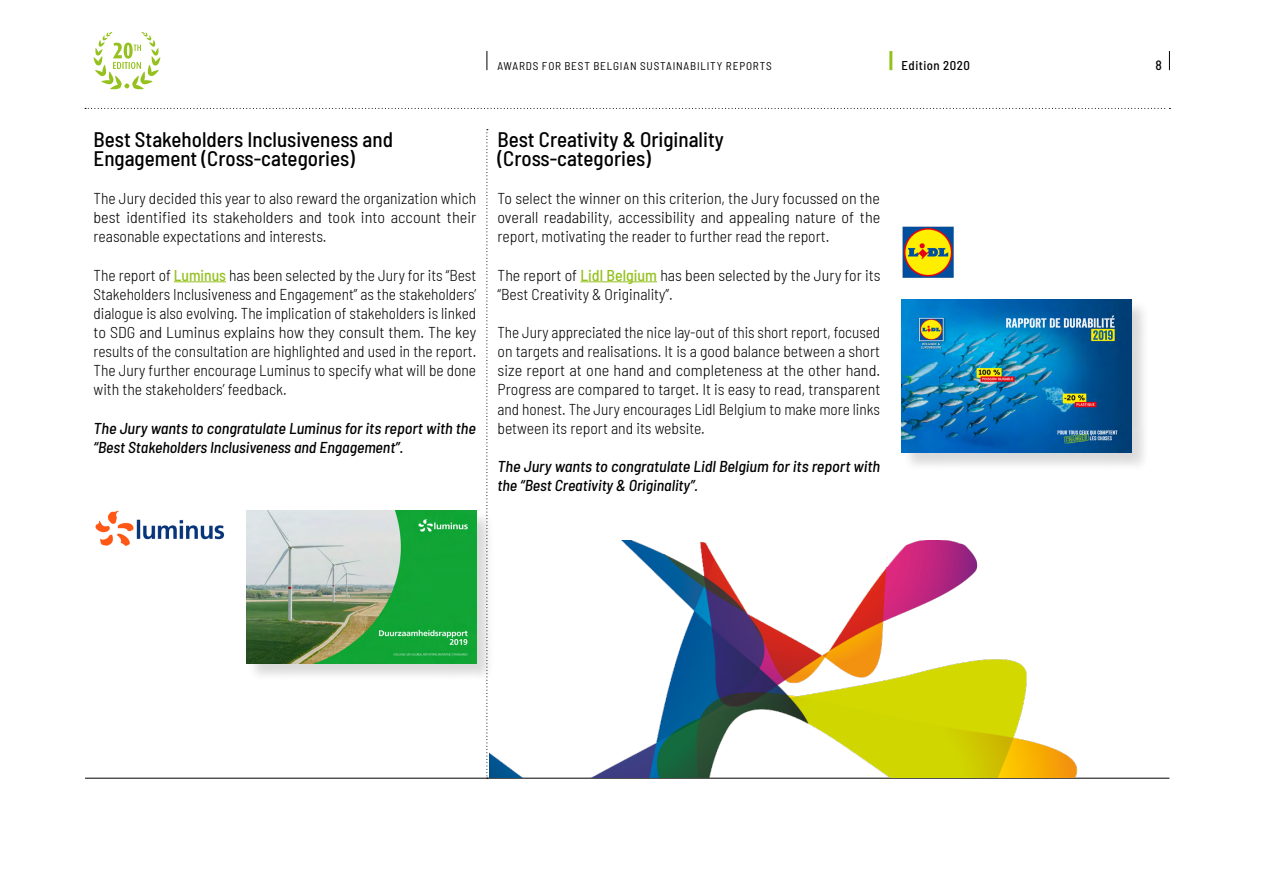
<style>
.page{position:relative;width:1263px;height:893px;background:#fff}
.page>*{position:absolute;margin:0;border:0;box-sizing:border-box;transform-origin:0 0}
.t1{font:500 semi-condensed 21px/19.2px "Barlow";color:#000}
.t2{font:300 semi-condensed 15.75px/19.2px "Barlow";color:#000;text-align:justify}
.t3{font:italic 500 semi-condensed 15.75px/19.2px "Barlow";color:#000}
.t4{font:500 semi-condensed 13.5px "Barlow";color:#000}
.t5{font:500 semi-condensed 12.75px "Barlow";letter-spacing:.04em;color:#000}
.t6{font:semi-condensed 11.25px "Barlow";letter-spacing:.075em;color:#000}
.s1{font-weight:500;color:#95c11f}
</style>
<div class="page">
<svg style="left:85px;top:108px;width:1085px;height:1px"></svg>
<hr style="left:889px;top:51px;width:3px;height:19px;background:#95c11f">
<svg style="left:487px;top:51px;width:1px;height:19px"></svg>
<hr style="left:85px;top:778px;width:1084px;height:1px;background:#000">
<svg style="left:1169px;top:51px;width:1px;height:19px"></svg>
<svg style="left:93px;top:32px;width:67px;height:58px"></svg>
<svg style="left:486px;top:129px;width:2px;height:650px"></svg>
<hr style="left:174px;top:281px;width:52px;height:1px;background:#95c11f">
<hr style="left:580px;top:281px;width:77px;height:1px;background:#95c11f">
<img style="left:489px;top:540px;width:589px;height:237px">
<div style="left:901px;top:299px;width:248px;height:172px;background:#000;opacity:.15"></div>
<img style="left:901px;top:300px;width:230px;height:153px">
<div style="left:247px;top:510px;width:247px;height:172px;background:#000;opacity:.15"></div>
<img style="left:247px;top:510px;width:229px;height:153px">
<img style="left:95px;top:510px;width:130px;height:36px">
<img style="left:902px;top:226px;width:52px;height:52px">
<p class="t6" style="left:497px;top:58px;width:276px">AWARDS FOR BEST BELGIAN SUSTAINABILITY REPORTS</p>
<p class="t5" style="left:901px;top:56px;width:70px">Edition 2020</p>
<p class="t4" style="left:1155px;top:56px;width:8px">8</p>
<h1 class="t1" style="left:94px;top:128px;width:301px">Best Stakeholders Inclusiveness and<br>Engagement (Cross-categories)</h1>
<p class="t2" style="left:94px;top:188px;width:384px">The Jury decided this year to also reward the organization which best identified its stakeholders and took into account their reasonable expectations and interests.</p>
<p class="t2" style="left:94px;top:264px;width:384px">The report of <span class="s1">Luminus</span> has been selected by the Jury for its “Best Stakeholders Inclusiveness and Engagement” as the stakeholders’ dialogue is also evolving. The implication of stakeholders is linked to SDG and Luminus explains how they consult them. The key results of the consultation are highlighted and used in the report.<br>The Jury further encourage Luminus to specify what will be done with the stakeholders’ feedback.</p>
<p class="t3" style="left:94px;top:417px;width:384px">The Jury wants to congratulate Luminus for its report with the “Best Stakeholders Inclusiveness and Engagement”.</p>
<h1 class="t1" style="left:497px;top:128px;width:228px">Best Creativity &amp; Originality (Cross-categories)</h1>
<p class="t2" style="left:497px;top:188px;width:384px">To select the winner on this criterion, the Jury focussed on the overall readability, accessibility and appealing nature of the report, motivating the reader to further read the report.</p>
<p class="t2" style="left:497px;top:264px;width:384px">The report of <span class="s1">Lidl Belgium</span> has been selected by the Jury for its “Best Creativity &amp; Originality”.</p>
<p class="t2" style="left:497px;top:322px;width:384px">The Jury appreciated the nice lay-out of this short report, focused on targets and realisations. It is a good balance between a short size report at one hand and completeness at the other hand.<br>Progress are compared to target. It is easy to read, transparent and honest. The Jury encourages Lidl Belgium to make more links between its report and its website.</p>
<p class="t3" style="left:497px;top:456px;width:384px">The Jury wants to congratulate Lidl Belgium for its report with the “Best Creativity &amp; Originality”.</p>
</div>
